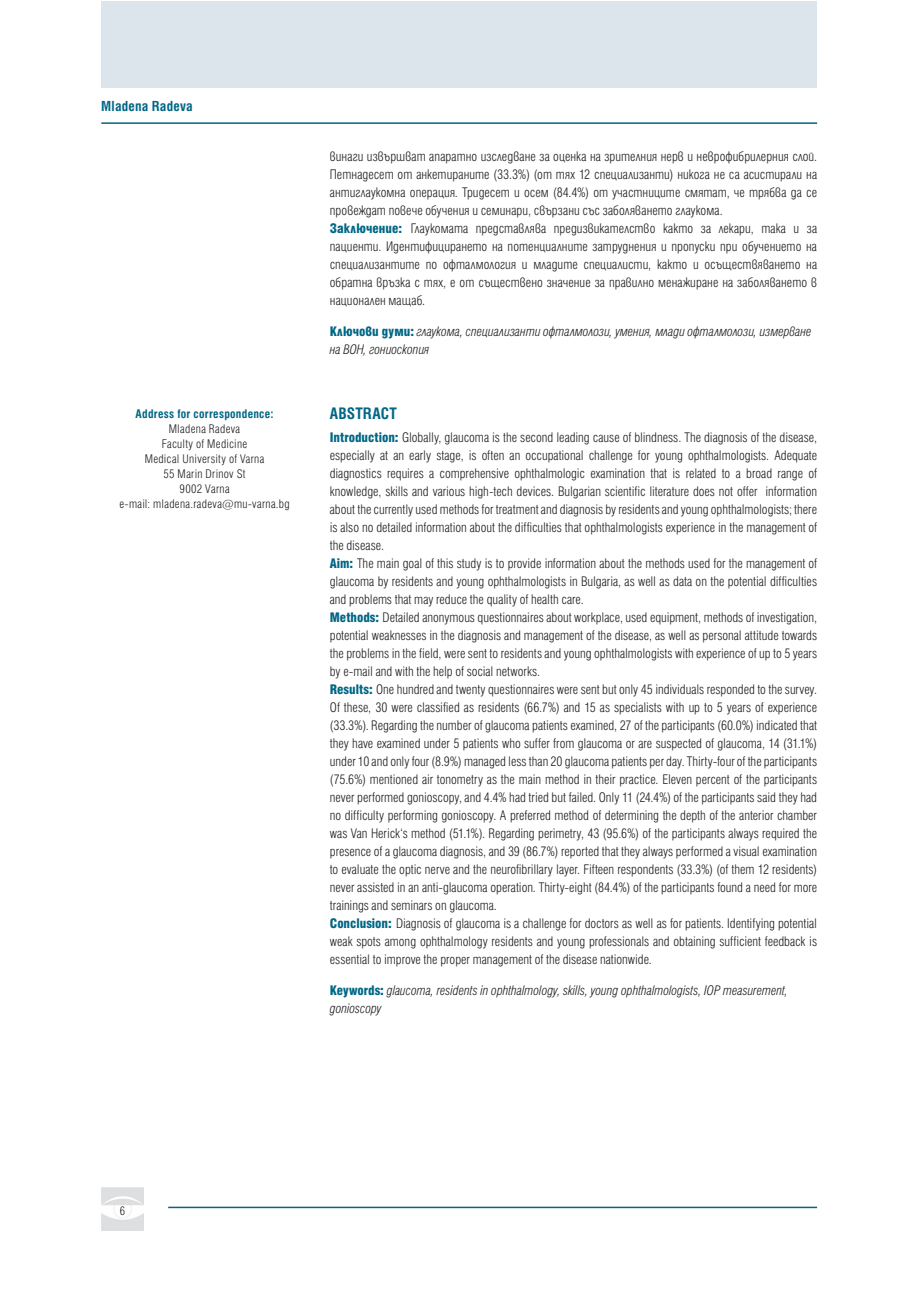
<style>
.page{position:relative;width:915px;height:1306px;background:#fff}
.page>*{position:absolute;margin:0;border:0;box-sizing:border-box;transform-origin:0 0}
.t1{font:700 condensed 18px "Helen Bg";letter-spacing:.01em;color:#016785}
.t2{font:700 condensed 15.75px "Helen Bg";letter-spacing:.015em;color:#016785}
.t3{font:300 condensed 15px/18px "Helen Bg";color:#231f20}
.t4{font:italic 300 condensed 15px/18px "Helen Bg";letter-spacing:-.005em;color:#231f20}
.t5{font:300 condensed 13.5px/15px "Helen Bg";letter-spacing:.025em;color:#231f20;text-align:center}
.t6{font:700 condensed 13.5px "Helen Bg";letter-spacing:.02em;color:#016785}
.s1{font-weight:900;color:#016785}
.s2{font-weight:900;font-style:normal;color:#016785}
</style>
<div class="page">
<img style="left:101px;top:1187px;width:43px;height:43px">
<hr style="left:168px;top:1206px;width:648px;height:2px;background:#016785">
<hr style="left:101px;top:122px;width:715px;height:2px;background:#016785">
<div style="left:101px;top:1px;width:715px;height:87px;background:#dce5ec"></div>
<p class="t2" style="left:101px;top:97px;width:93px">Mladena Radeva</p>
<p class="t6" style="left:135px;top:406px;width:139px">Address for correspondence:</p>
<p class="t5" style="left:119px;top:421px;width:172px">Mladena Radeva<br>Faculty of Medicine<br>Medical University of Varna<br>55 Marin Drinov St<br>9002 Varna<br>e-mail: mladena.radeva@mu-varna.bg</p>
<p class="t3" style="left:330px;top:147px;width:488px">винаги извършват апаратно изследване за оценка на зрителния нерв и неврофибрилерния слой.<br>Петнадесет от анкетираните (33.3%) (от тях 12 специализанти) никога не са асистирали на антиглаукомна операция. Тридесет и осем (84.4%) от участниците смятат, че трябва да се провеждат повече обучения и семинари, свързани със заболяването глаукома.<br><span class="s1">Заключение:</span> Глаукомата представлява предизвикателство както за лекари, така и за пациенти. Идентифицирането на потенциалните затруднения и пропуски при обучението на специализантите по офталмология и младите специалисти, както и осъществяването на обратна връзка с тях, е от съществено значение за правилно менажиране на заболяването в национален мащаб.</p>
<p class="t4" style="left:330px;top:321px;width:483px"><span class="s2">Ключови думи:</span> глаукома, специализанти офталмолози, умения, млади офталмолози, измерване на ВОН, гониоскопия</p>
<p class="t1" style="left:330px;top:403px;width:68px">ABSTRACT</p>
<p class="t3" style="left:330px;top:427px;width:488px"><span class="s1">Introduction:</span> Globally, glaucoma is the second leading cause of blindness. The diagnosis of the disease, especially at an early stage, is often an occupational challenge for young ophthalmologists. Adequate diagnostics requires a comprehensive ophthalmologic examination that is related to a broad range of knowledge, skills and various high-tech devices. Bulgarian scientific literature does not offer information about the currently used methods for treatment and diagnosis by residents and young ophthalmologists; there is also no detailed information about the difficulties that ophthalmologists experience in the management of the disease.<br><span class="s1">Aim:</span> The main goal of this study is to provide information about the methods used for the management of glaucoma by residents and young ophthalmologists in Bulgaria, as well as data on the potential difficulties and problems that may reduce the quality of health care.<br><span class="s1">Methods:</span> Detailed anonymous questionnaires about workplace, used equipment, methods of investigation, potential weaknesses in the diagnosis and management of the disease, as well as personal attitude towards the problems in the field, were sent to residents and young ophthalmologists with experience of up to 5 years by e-mail and with the help of social networks.<br><span class="s1">Results:</span> One hundred and twenty questionnaires were sent but only 45 individuals responded to the survey.<br>Of these, 30 were classified as residents (66.7%) and 15 as specialists with up to 5 years of experience (33.3%). Regarding the number of glaucoma patients examined, 27 of the participants (60.0%) indicated that they have examined under 5 patients who suffer from glaucoma or are suspected of glaucoma, 14 (31.1%) under 10 and only four (8.9%) managed less than 20 glaucoma patients per day. Thirty-four of the participants (75.6%) mentioned air tonometry as the main method in their practice. Eleven percent of the participants never performed gonioscopy, and 4.4% had tried but failed. Only 11 (24.4%) of the participants said they had no difficulty performing gonioscopy. A preferred method of determining the depth of the anterior chamber was Van Herick‘s method (51.1%). Regarding perimetry, 43 (95.6%) of the participants always required the presence of a glaucoma diagnosis, and 39 (86.7%) reported that they always performed a visual examination to evaluate the optic nerve and the neurofibrillary layer. Fifteen respondents (33.3%) (of them 12 residents) never assisted in an anti-glaucoma operation. Thirty-eight (84.4%) of the participants found a need for more trainings and seminars on glaucoma.<br><span class="s1">Conclusion:</span> Diagnosis of glaucoma is a challenge for doctors as well as for patients. Identifying potential weak spots among ophthalmology residents and young professionals and obtaining sufficient feedback is essential to improve the proper management of the disease nationwide.</p>
<p class="t4" style="left:330px;top:980px;width:459px"><span class="s2">Keywords:</span> glaucoma, residents in ophthalmology, skills, young ophthalmologists, IOP measurement, gonioscopy</p>
<p class="t5" style="left:120px;top:1203px;width:7px">6</p>
</div>
